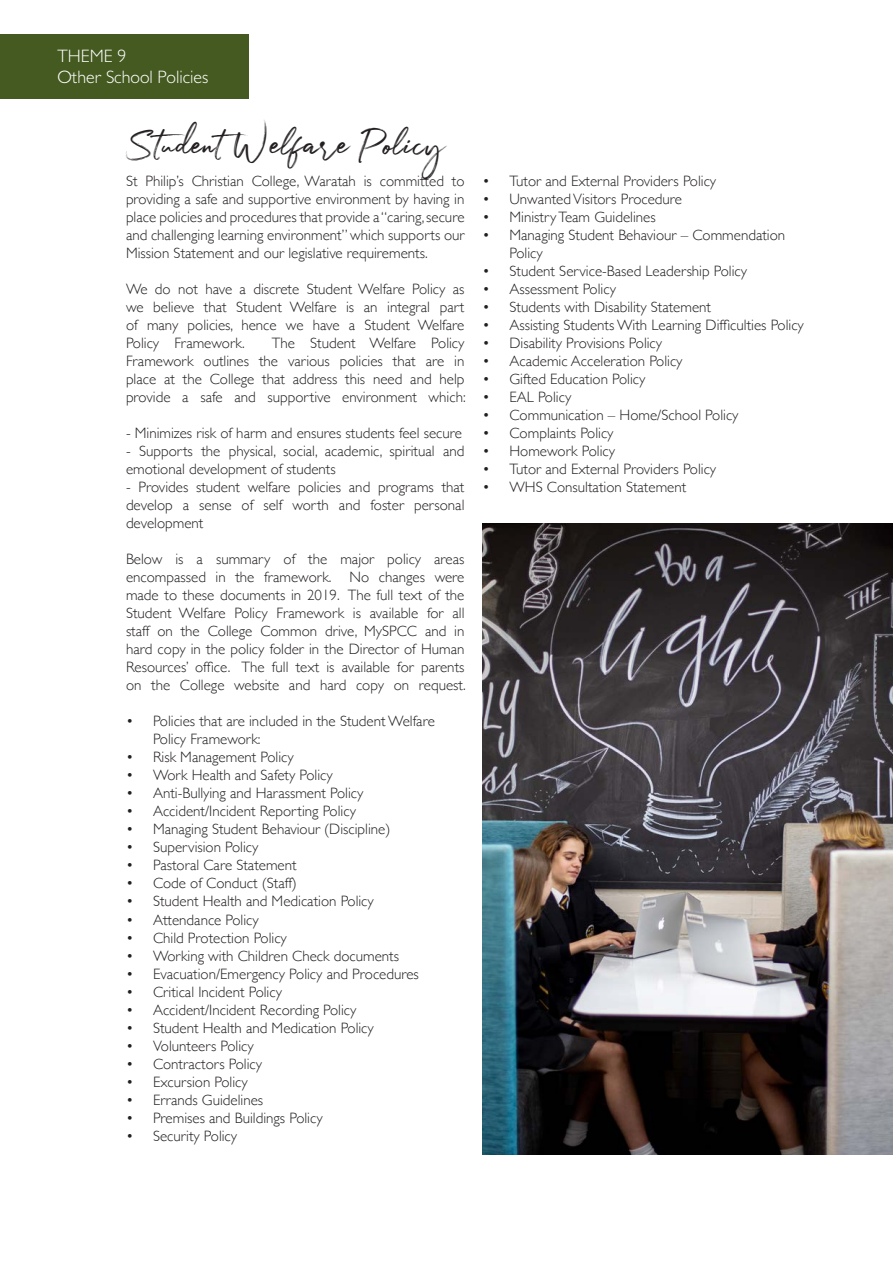
<style>
.page{position:relative;width:893px;height:1263px;background:#fff}
.page>*{position:absolute;margin:0;border:0;box-sizing:border-box;transform-origin:0 0}
.t1{font:39px "Julietta Messie Demo";color:#231f20}
.t2{font:300 18px "Gill Sans";color:#fff}
.t3{font:300 15px/18px "Gill Sans";color:#231f20;text-align:justify}
</style>
<div class="page">
<div style="left:0;top:34px;width:249px;height:65px;background:#455a20"></div>
<img style="left:482px;top:523px;width:411px;height:631px">
<p class="t2" style="left:58px;top:45px;width:70px">THEME 9</p>
<p class="t2" style="left:58px;top:66px;width:152px">Other School Policies</p>
<p class="t1" style="left:126px;top:118px;width:319px">StudentWelfare Policy</p>
<p class="t3" style="left:126px;top:172px;width:340px">St Philip’s Christian College, Waratah is committed to providing a safe and supportive environment by having in place policies and procedures that provide a “caring, secure and challenging learning environment” which supports our Mission Statement and our legislative requirements.</p>
<p class="t3" style="left:126px;top:280px;width:340px">We do not have a discrete Student Welfare Policy as we believe that Student Welfare is an integral part of many policies, hence we have a Student Welfare Policy Framework.</p>
<p class="t3" style="left:126px;top:334px;width:341px;text-indent:146px">The Student Welfare Policy Framework outlines the various policies that are in place at the College that address this need and help provide a safe and supportive environment which:</p>
<p class="t3" style="left:126px;top:424px;width:337px">- Minimizes risk of harm and ensures students feel secure</p>
<p class="t3" style="left:126px;top:442px;width:340px">- Supports the physical, social, academic, spiritual and emotional development of students</p>
<p class="t3" style="left:126px;top:478px;width:340px">- Provides student welfare policies and programs that develop a sense of self worth and foster personal development</p>
<p class="t3" style="left:126px;top:550px;width:341px">Below is a summary of the major policy areas encompassed in the framework. No changes were made to these documents in 2019. The full text of the Student Welfare Policy Framework is available for all staff on the College Common drive, MySPCC and in hard copy in the policy folder in the Director of Human Resources’ office. The full text is available for parents on the College website and hard copy on request.</p>
<p class="t3" style="left:153px;top:712px;width:283px;text-indent:-27px">• Policies that are included in the Student Welfare<br>Policy Framework:</p>
<p class="t3" style="left:126px;top:748px;width:169px">• Risk Management Policy</p>
<p class="t3" style="left:126px;top:766px;width:208px">• Work Health and Safety Policy</p>
<p class="t3" style="left:126px;top:784px;width:239px">• Anti-Bullying and Harassment Policy</p>
<p class="t3" style="left:126px;top:802px;width:231px">• Accident/Incident Reporting Policy</p>
<p class="t3" style="left:126px;top:820px;width:266px">• Managing Student Behaviour (Discipline)</p>
<p class="t3" style="left:126px;top:838px;width:134px">• Supervision Policy</p>
<p class="t3" style="left:126px;top:856px;width:172px">• Pastoral Care Statement</p>
<p class="t3" style="left:126px;top:874px;width:172px">• Code of Conduct (Staff)</p>
<p class="t3" style="left:126px;top:892px;width:249px">• Student Health and Medication Policy</p>
<p class="t3" style="left:126px;top:910px;width:134px">• Attendance Policy</p>
<p class="t3" style="left:126px;top:928px;width:162px">• Child Protection Policy</p>
<p class="t3" style="left:126px;top:946px;width:275px">• Working with Children Check documents</p>
<p class="t3" style="left:126px;top:964px;width:294px">• Evacuation/Emergency Policy and Procedures</p>
<p class="t3" style="left:126px;top:982px;width:157px">• Critical Incident Policy</p>
<p class="t3" style="left:126px;top:1000px;width:232px">• Accident/Incident Recording Policy</p>
<p class="t3" style="left:126px;top:1018px;width:249px">• Student Health and Medication Policy</p>
<p class="t3" style="left:126px;top:1036px;width:129px">• Volunteers Policy</p>
<p class="t3" style="left:126px;top:1054px;width:138px">• Contractors Policy</p>
<p class="t3" style="left:126px;top:1072px;width:123px">• Excursion Policy</p>
<p class="t3" style="left:126px;top:1090px;width:139px">• Errands Guidelines</p>
<p class="t3" style="left:126px;top:1108px;width:198px">• Premises and Buildings Policy</p>
<p class="t3" style="left:126px;top:1126px;width:113px">• Security Policy</p>
<p class="t3" style="left:482px;top:172px;width:235px">• Tutor and External Providers Policy</p>
<p class="t3" style="left:482px;top:190px;width:201px">• Unwanted Visitors Procedure</p>
<p class="t3" style="left:482px;top:208px;width:175px">• Ministry Team Guidelines</p>
<p class="t3" style="left:509px;top:226px;width:277px;text-indent:-27px">• Managing Student Behaviour – Commendation<br>Policy</p>
<p class="t3" style="left:482px;top:262px;width:266px">• Student Service-Based Leadership Policy</p>
<p class="t3" style="left:482px;top:280px;width:135px">• Assessment Policy</p>
<p class="t3" style="left:482px;top:298px;width:230px">• Students with Disability Statement</p>
<p class="t3" style="left:482px;top:316px;width:323px">• Assisting Students With Learning Difficulties Policy</p>
<p class="t3" style="left:482px;top:334px;width:181px">• Disability Provisions Policy</p>
<p class="t3" style="left:482px;top:352px;width:202px">• Academic Acceleration Policy</p>
<p class="t3" style="left:482px;top:370px;width:164px">• Gifted Education Policy</p>
<p class="t3" style="left:482px;top:388px;width:90px">• EAL Policy</p>
<p class="t3" style="left:482px;top:406px;width:257px">• Communication – Home/School Policy</p>
<p class="t3" style="left:482px;top:424px;width:133px">• Complaints Policy</p>
<p class="t3" style="left:482px;top:442px;width:134px">• Homework Policy</p>
<p class="t3" style="left:482px;top:460px;width:235px">• Tutor and External Providers Policy</p>
<p class="t3" style="left:482px;top:478px;width:205px">• WHS Consultation Statement</p>
</div>
